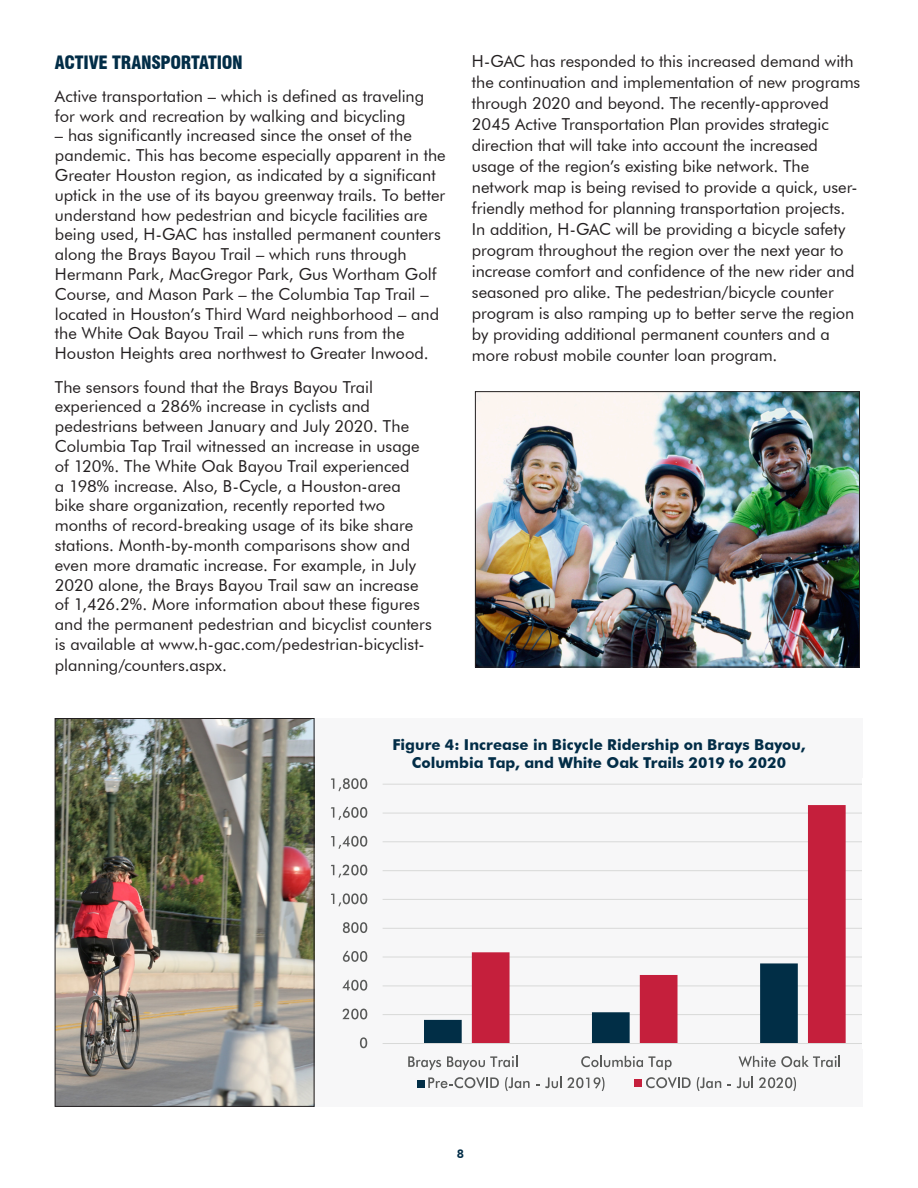
<style>
.page{position:relative;width:918px;height:1188px;background:#fff}
.page>*{position:absolute;margin:0;border:0;box-sizing:border-box;transform-origin:0 0}
.t1{font:900 condensed 18px "Swiss 721 BT";letter-spacing:-.015em;color:#022d47}
.t2{font:16.5px/20px "Futura BT";color:#231f20}
.t3{font:700 15px/18px "Futura BT";color:#022d47;text-align:center}
.t4{font:800 12px "Futura BT";color:#022d47}
</style>
<div class="page">
<img style="left:477px;top:393px;width:381px;height:272px">
<div style="left:475px;top:391px;width:385px;height:276px;border:1px solid #231f20"></div>
<div style="left:304px;top:718px;width:559px;height:389px;background:#f7f7f8"></div>
<img style="left:57px;top:720px;width:255px;height:385px">
<div style="left:55px;top:718px;width:259px;height:389px;border:1px solid #231f20"></div>
<svg style="left:360px;top:1037px;width:7px;height:11px"></svg>
<svg style="left:408px;top:1056px;width:33px;height:14px"></svg>
<svg style="left:447px;top:1056px;width:70px;height:14px"></svg>
<svg style="left:581px;top:1056px;width:91px;height:14px"></svg>
<svg style="left:739px;top:1056px;width:101px;height:11px"></svg>
<hr style="left:383px;top:1014px;width:490px;height:1px;background:#d8d9d8">
<hr style="left:383px;top:986px;width:490px;height:1px;background:#d8d9d8">
<hr style="left:383px;top:957px;width:490px;height:1px;background:#d8d9d8">
<hr style="left:383px;top:928px;width:490px;height:1px;background:#d8d9d8">
<hr style="left:383px;top:899px;width:490px;height:1px;background:#d8d9d8">
<hr style="left:383px;top:870px;width:490px;height:1px;background:#d8d9d8">
<hr style="left:383px;top:841px;width:490px;height:1px;background:#d8d9d8">
<hr style="left:383px;top:813px;width:490px;height:1px;background:#d8d9d8">
<hr style="left:383px;top:784px;width:490px;height:1px;background:#d8d9d8">
<svg style="left:424px;top:963px;width:48px;height:80px"></svg>
<svg style="left:472px;top:805px;width:374px;height:238px"></svg>
<hr style="left:383px;top:1043px;width:490px;height:1px;background:#d8d9d8">
<svg style="left:342px;top:1009px;width:25px;height:10px"></svg>
<svg style="left:342px;top:980px;width:25px;height:11px"></svg>
<svg style="left:343px;top:951px;width:24px;height:11px"></svg>
<svg style="left:343px;top:922px;width:24px;height:11px"></svg>
<svg style="left:331px;top:893px;width:36px;height:14px"></svg>
<svg style="left:331px;top:865px;width:36px;height:13px"></svg>
<svg style="left:331px;top:836px;width:36px;height:13px"></svg>
<svg style="left:331px;top:807px;width:36px;height:13px"></svg>
<svg style="left:331px;top:778px;width:36px;height:13px"></svg>
<div style="left:417px;top:1080px;width:8px;height:8px;background:#012e46"></div>
<svg style="left:428px;top:1077px;width:71px;height:11px"></svg>
<svg style="left:505px;top:1077px;width:25px;height:14px"></svg>
<svg style="left:536px;top:1077px;width:68px;height:14px"></svg>
<div style="left:634px;top:1079px;width:8px;height:8px;background:#c51f3c"></div>
<svg style="left:646px;top:1077px;width:45px;height:11px"></svg>
<svg style="left:697px;top:1077px;width:24px;height:14px"></svg>
<svg style="left:737px;top:1077px;width:16px;height:11px"></svg>
<svg style="left:759px;top:1077px;width:37px;height:14px"></svg>
<div style="left:863px;top:778px;width:16px;height:270px;background:#fff"></div>
<p class="t1" style="left:55px;top:51px;width:189px">ACTIVE TRANSPORTATION</p>
<p class="t2" style="left:55px;top:86px;width:371px">Active transportation – which is defined as traveling for work and recreation by walking and bicycling</p>
<p class="t2" style="left:55px;top:126px;width:392px">– has significantly increased since the onset of the pandemic. This has become especially apparent in the Greater Houston region, as indicated by a significant uptick in the use of its bayou greenway trails. To better understand how pedestrian and bicycle facilities are being used, H-GAC has installed permanent counters along the Brays Bayou Trail – which runs through Hermann Park, MacGregor Park, Gus Wortham Golf Course, and Mason Park – the Columbia Tap Trail – located in Houston’s Third Ward neighborhood – and the White Oak Bayou Trail – which runs from the Houston Heights area northwest to Greater Inwood.</p>
<p class="t2" style="left:55px;top:377px;width:378px">The sensors found that the Brays Bayou Trail experienced a 286% increase in cyclists and pedestrians between January and July 2020. The Columbia Tap Trail witnessed an increase in usage of 120%. The White Oak Bayou Trail experienced<br>a 198% increase. Also, B-Cycle, a Houston-area bike share organization, recently reported two months of record-breaking usage of its bike share stations. Month-by-month comparisons show and even more dramatic increase. For example, in July 2020 alone, the Brays Bayou Trail saw an increase of 1,426.2%. More information about these figures and the permanent pedestrian and bicyclist counters is available at www.h-gac.com/pedestrian-bicyclist&shy;planning/counters.aspx.</p>
<p class="t2" style="left:472px;top:51px;width:390px;line-height:21px">H-GAC has responded to this increased demand with the continuation and implementation of new programs through 2020 and beyond. The recently-approved 2045 Active Transportation Plan provides strategic direction that will take into account the increased usage of the region’s existing bike network. The network map is being revised to provide a quick, user&shy;friendly method for planning transportation projects.<br>In addition, H-GAC will be providing a bicycle safety program throughout the region over the next year to increase comfort and confidence of the new rider and seasoned pro alike. The pedestrian/bicycle counter program is also ramping up to better serve the region by providing additional permanent counters and a more robust mobile counter loan program.</p>
<p class="t3" style="left:393px;top:735px;width:414px">Figure 4: Increase in Bicycle Ridership on Brays Bayou,<br>Columbia Tap, and White Oak Trails 2019 to 2020</p>
<p class="t4" style="left:457px;top:1147px;width:9px">8</p>
</div>
